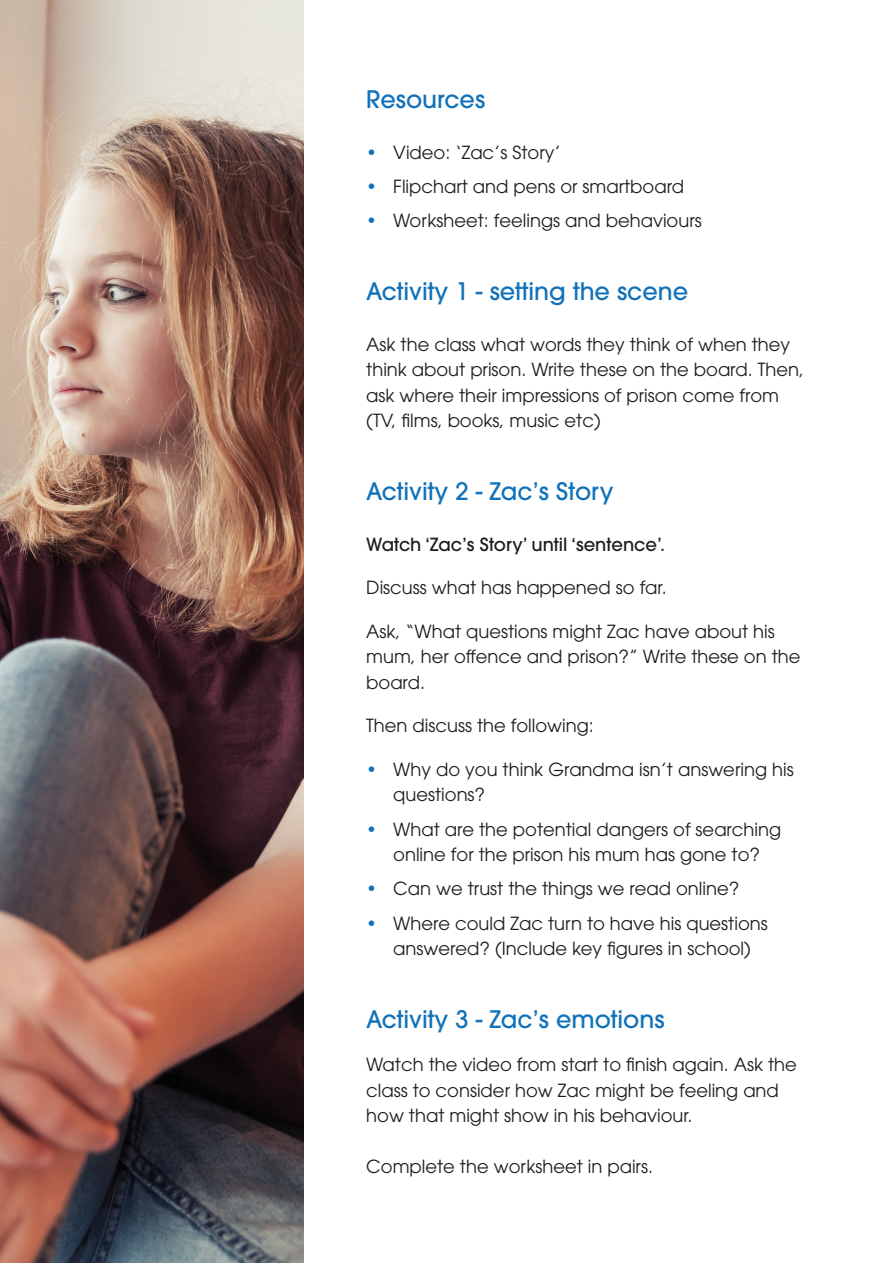
<style>
.page{position:relative;width:893px;height:1263px;background:#fff}
.page>*{position:absolute;margin:0;border:0;box-sizing:border-box;transform-origin:0 0}
.t1{font:500 24px "ITC Avant Garde Pro";color:#1172b9}
.body{font:18px/25.5px "ITC Avant Garde Pro";color:#1d1d1b}
.body-2{font:500 18px "ITC Avant Garde Pro";color:#1d1d1b}
.s1{font-weight:500;color:#1172b9}
</style>
<div class="page">
<img style="left:0;top:0;width:304px;height:1263px">
<h2 class="t1" style="left:366px;top:83px;width:120px">Resources</h2>
<p class="body" style="left:366px;top:139px;width:196px"><span class="s1">•</span> Video: ‘Zac’s Story’</p>
<p class="body" style="left:366px;top:173px;width:320px"><span class="s1">•</span> Flipchart and pens or smartboard</p>
<p class="body" style="left:366px;top:208px;width:337px"><span class="s1">•</span> Worksheet: feelings and behaviours</p>
<h2 class="t1" style="left:366px;top:276px;width:323px">Activity 1 - setting the scene</h2>
<p class="body" style="left:366px;top:331px;width:439px">Ask the class what words they think of when they think about prison. Write these on the board. Then, ask where their impressions of prison come from (TV, films, books, music etc)</p>
<h2 class="t1" style="left:366px;top:475px;width:249px">Activity 2 - Zac’s Story</h2>
<p class="body-2" style="left:366px;top:532px;width:300px">Watch ‘Zac’s Story’ until ‘sentence’.</p>
<p class="body" style="left:366px;top:574px;width:302px">Discuss what has happened so far.</p>
<p class="body" style="left:366px;top:618px;width:436px">Ask, “What questions might Zac have about his mum, her offence and prison?” Write these on the board.</p>
<p class="body" style="left:366px;top:712px;width:229px">Then discuss the following:</p>
<p class="body" style="left:393px;top:756px;width:402px;text-indent:-27px"><span class="s1">•</span> Why do you think Grandma isn’t answering his questions?</p>
<p class="body" style="left:366px;top:816px;width:416px;text-align:center"><span class="s1">•</span> What are the potential dangers of searching online for the prison his mum has gone to?</p>
<p class="body" style="left:366px;top:876px;width:375px"><span class="s1">•</span> Can we trust the things we read online?</p>
<p class="body" style="left:366px;top:910px;width:403px;text-align:center"><span class="s1">•</span> Where could Zac turn to have his questions answered? (Include key figures in school)</p>
<h2 class="t1" style="left:366px;top:1003px;width:300px">Activity 3 - Zac’s emotions</h2>
<h2 class="body" style="left:366px;top:1052px;width:432px">Watch the video from start to finish again. Ask the class to consider how Zac might be feeling and how that might show in his behaviour.</h2>
<p class="body" style="left:366px;top:1154px;width:288px">Complete the worksheet in pairs.</p>
</div>
